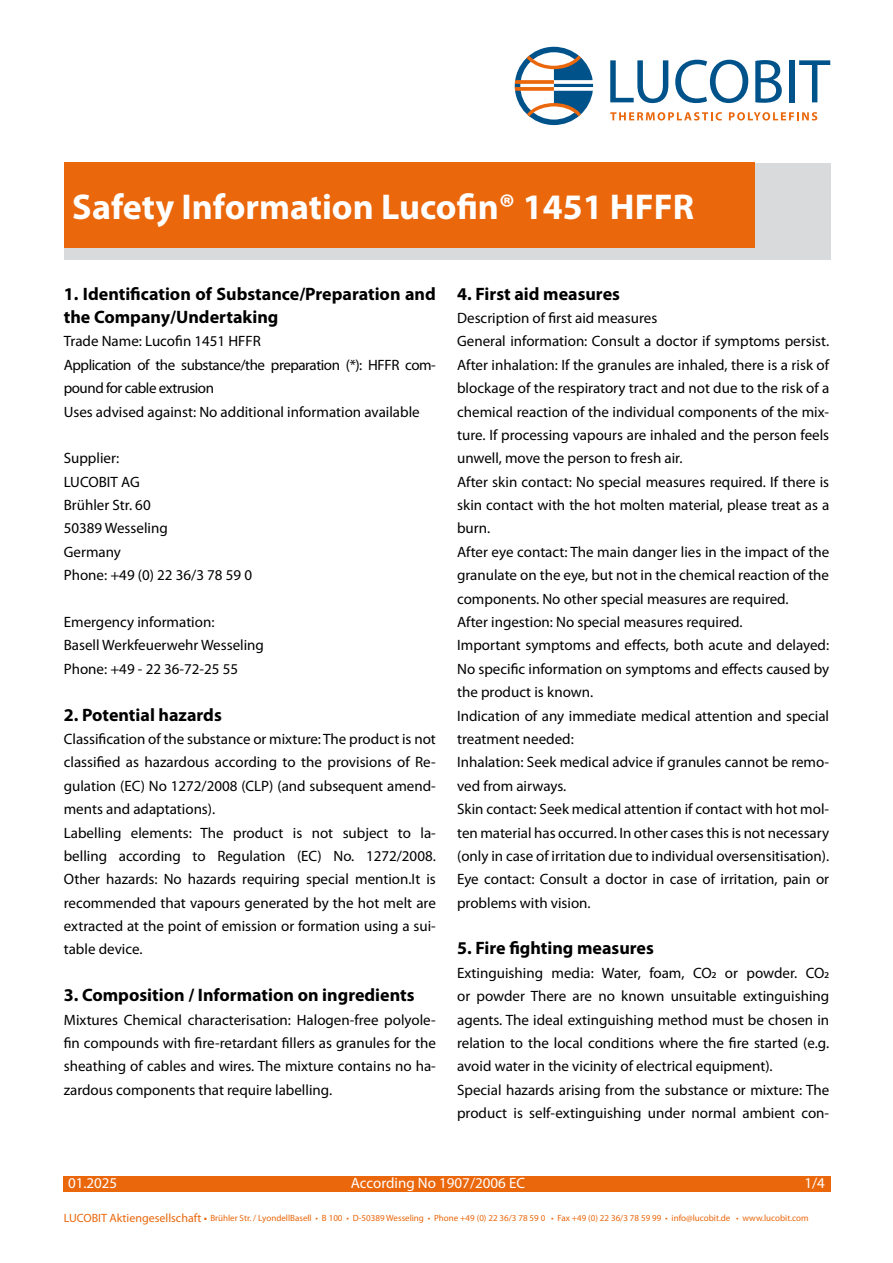
<style>
.page{position:relative;width:893px;height:1263px;background:#fff}
.page>*{position:absolute;margin:0;border:0;box-sizing:border-box;transform-origin:0 0}
.t1{font:700 36px "Myriad Pro";color:#fff}
.t2{font:700 18px/23.4px "Myriad Pro";color:#000}
.t3{font:15px/23.4px "Myriad Pro";color:#000}
.t4{font:15px "Myriad Pro";color:#fff}
.t5{font:12px "Myriad Pro";color:#ea670c}
.t6{font:9px "Myriad Pro";color:#ea670c}
</style>
<div class="page">
<div style="left:64px;top:163px;width:766px;height:96px;background:#d9dadb"></div>
<svg style="left:515px;top:47px;width:78px;height:78px"></svg>
<svg style="left:610px;top:60px;width:58px;height:43px"></svg>
<svg style="left:675px;top:60px;width:73px;height:43px"></svg>
<svg style="left:755px;top:60px;width:27px;height:43px"></svg>
<div style="left:789px;top:60px;width:5px;height:42px;background:#00538a"></div>
<svg style="left:799px;top:60px;width:31px;height:42px"></svg>
<svg style="left:610px;top:112px;width:112px;height:9px"></svg>
<svg style="left:729px;top:112px;width:88px;height:9px"></svg>
<div style="left:64px;top:1176px;width:765px;height:16px;background:#ea670c"></div>
<div style="left:64px;top:163px;width:690px;height:85px;background:#ea670c"></div>
<h1 class="t1" style="left:72px;top:186px;width:623px">Safety Information Lucofin® 1451 HFFR</h1>
<p class="t2" style="left:64px;top:282px;width:374px">1. Identification of Substance/Preparation and the Company/Undertaking</p>
<p class="t3" style="left:64px;top:330px;width:374px">Trade Name: Lucofin 1451 HFFR<br>Application of the substance/the preparation (*): HFFR com&shy;pound for cable extrusion<br>Uses advised against: No additional information available</p>
<p class="t3" style="left:64px;top:447px;width:190px">Supplier:<br>LUCOBIT AG<br>Brühler Str. 60<br>50389 Wesseling<br>Germany<br>Phone: +49 (0) 22 36/3 78 59 0</p>
<p class="t3" style="left:64px;top:611px;width:202px">Emergency information:<br>Basell Werkfeuerwehr Wesseling<br>Phone: +49 - 22 36-72-25 55</p>
<p class="t2" style="left:64px;top:703px;width:160px">2. Potential hazards</p>
<p class="t3" style="left:64px;top:727px;width:374px">Classification of the substance or mixture: The product is not classified as hazardous according to the provisions of Re&shy;gulation (EC) No 1272/2008 (CLP) (and subsequent amend&shy;ments and adaptations).<br>Labelling elements: The product is not subject to la&shy;belling according to Regulation (EC) No. 1272/2008.<br>Other hazards: No hazards requiring special mention.It is recommended that vapours generated by the hot melt are extracted at the point of emission or formation using a sui&shy;table device.</p>
<p class="t2" style="left:64px;top:984px;width:352px">3. Composition / Information on ingredients</p>
<p class="t3" style="left:64px;top:1008px;width:374px;text-align:justify">Mixtures Chemical characterisation: Halogen-free polyole&shy;fin compounds with fire-retardant fillers as granules for the sheathing of cables and wires. The mixture contains no ha&shy;zardous components that require labelling.</p>
<p class="t2" style="left:457px;top:282px;width:164px">4. First aid measures</p>
<p class="t3" style="left:457px;top:307px;width:374px">Description of first aid measures<br>General information: Consult a doctor if symptoms persist.<br>After inhalation: If the granules are inhaled, there is a risk of blockage of the respiratory tract and not due to the risk of a chemical reaction of the individual components of the mix&shy;ture. If processing vapours are inhaled and the person feels unwell, move the person to fresh air.<br>After skin contact: No special measures required. If there is skin contact with the hot molten material, please treat as a burn.<br>After eye contact: The main danger lies in the impact of the granulate on the eye, but not in the chemical reaction of the components. No other special measures are required.<br>After ingestion: No special measures required.<br>Important symptoms and effects, both acute and delayed:<br>No specific information on symptoms and effects caused by the product is known.<br>Indication of any immediate medical attention and special treatment needed:<br>Inhalation: Seek medical advice if granules cannot be remo&shy;ved from airways.<br>Skin contact: Seek medical attention if contact with hot mol&shy;ten material has occurred. In other cases this is not necessary (only in case of irritation due to individual oversensitisation).<br>Eye contact: Consult a doctor in case of irritation, pain or problems with vision.</p>
<p class="t2" style="left:457px;top:937px;width:198px">5. Fire fighting measures</p>
<p class="t3" style="left:457px;top:961px;width:374px">Extinguishing media: Water, foam, CO2 or powder. CO2 or powder There are no known unsuitable extinguishing agents. The ideal extinguishing method must be chosen in relation to the local conditions where the fire started (e.g. avoid water in the vicinity of electrical equipment).<br>Special hazards arising from the substance or mixture: The product is self-extinguishing under normal ambient con-</p>
<p class="t4" style="left:68px;top:1175px;width:51px">01.2025</p>
<p class="t4" style="left:351px;top:1175px;width:176px">According No 1907/2006 EC</p>
<p class="t6" style="left:210px;top:1213px;width:600px">Brühler Str. / LyondellBasell • B 100 • D-50389 Wesseling • Phone +49 (0) 22 36/3 78 59 0 • Fax +49 (0) 22 36/3 78 59 99 • info@lucobit.de • www.lucobit.com</p>
<p class="t4" style="left:805px;top:1175px;width:22px">1/2</p>
<p class="t4" style="left:817px;top:1175px;width:9px">4</p>
<p class="t5" style="left:64px;top:1211px;width:145px">LUCOBIT Aktiengesellschaft •</p>
</div>
